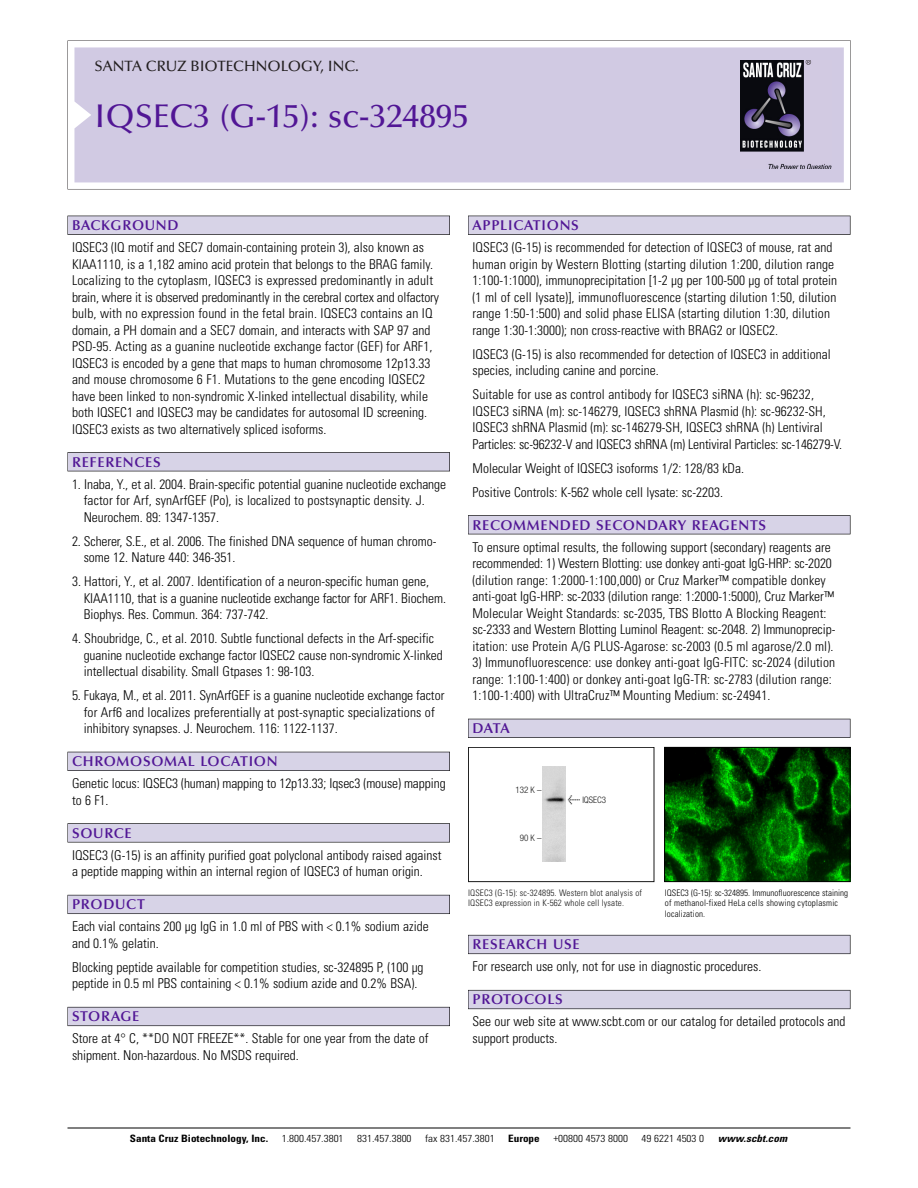
<style>
.page{position:relative;width:918px;height:1188px;background:#fff}
.page>*{position:absolute;margin:0;border:0;box-sizing:border-box;transform-origin:0 0}
.t1{font:500 33px "Optima";color:#511695}
.t2{font:500 15px "Optima";color:#231f20}
.t3{font:600 14.25px "Optima";letter-spacing:.05em;color:#511695}
.t4{font:300 condensed 13.5px/16.5px "Univers";color:#000}
.t5{font:300 condensed 10.2px "Univers";color:#000;scale:1.1 1}
.t6{font:700 condensed 10.2px "Univers";color:#000;scale:1.1 1}
.t7{font:italic 700 condensed 10.2px "Univers";letter-spacing:.005em;color:#000;scale:1.1 1}
.t8{font:300 condensed 9px/10.5px "Univers";letter-spacing:.015em;color:#000}
.t9{font:9px/10.5px "Univers Condensed Light+THKXHN";letter-spacing:.015em;color:#191919}
.t10{font:9px "Helvetica Neue Light Cond+QUKDMT";color:#191919}
.s1{font-family:"Meta Plus Book Roman+QGVZWV";font-size:10.5px}
</style>
<div class="page">
<svg style="left:68px;top:40px;width:783px;height:149px"></svg>
<div style="left:74px;top:47px;width:770px;height:135px;background:#d1cae3"></div>
<img style="left:741px;top:60px;width:90px;height:108px">
<div style="left:68px;top:216px;width:382px;height:19px;background:#525155"></div>
<div style="left:68px;top:216px;width:381px;height:18px;background:#d7d3e7"></div>
<div style="left:68px;top:452px;width:382px;height:19px;background:#525155"></div>
<div style="left:68px;top:453px;width:381px;height:18px;background:#d7d3e7"></div>
<div style="left:68px;top:752px;width:382px;height:19px;background:#525158"></div>
<div style="left:68px;top:752px;width:381px;height:18px;background:#d7d3e7"></div>
<div style="left:68px;top:823px;width:382px;height:19px;background:#575759"></div>
<div style="left:68px;top:824px;width:381px;height:18px;background:#d7d3e7"></div>
<div style="left:68px;top:895px;width:382px;height:19px;background:#5b5a62"></div>
<div style="left:68px;top:895px;width:381px;height:18px;background:#d7d3e7"></div>
<div style="left:68px;top:1007px;width:382px;height:19px;background:#66646e"></div>
<div style="left:68px;top:1007px;width:381px;height:18px;background:#d7d3e7"></div>
<div style="left:468px;top:216px;width:382px;height:19px;background:#525155"></div>
<div style="left:468px;top:216px;width:382px;height:18px;background:#d7d3e7"></div>
<div style="left:468px;top:515px;width:382px;height:19px;background:#525155"></div>
<div style="left:468px;top:516px;width:382px;height:18px;background:#d7d3e7"></div>
<div style="left:468px;top:719px;width:382px;height:19px;background:#525158"></div>
<div style="left:468px;top:719px;width:382px;height:18px;background:#d7d3e7"></div>
<div style="left:468px;top:935px;width:382px;height:19px;background:#66646e"></div>
<div style="left:468px;top:935px;width:382px;height:18px;background:#d7d3e7"></div>
<div style="left:468px;top:990px;width:382px;height:19px;background:#66646d"></div>
<div style="left:468px;top:991px;width:382px;height:18px;background:#d7d3e7"></div>
<hr style="left:68px;top:1128px;width:782px;height:1px;background:#000">
<div style="left:468px;top:747px;width:186px;height:135px;border:1px solid #191919"></div>
<img style="left:543px;top:767px;width:23px;height:95px">
<img style="left:666px;top:749px;width:182px;height:131px">
<div style="left:664px;top:747px;width:186px;height:135px;border:1px solid #000"></div>
<p class="t2" style="left:94px;top:61px;width:266px">SANTA CRUZ BIOTECHNOLOGY, INC.</p>
<h1 class="t1" style="left:94px;top:103px;width:376px">IQSEC3 (G-15): sc-324895</h1>
<p class="t3" style="left:72px;top:219px;width:108px">BACKGROUND</p>
<p class="t4" style="left:72px;top:240px;width:369px">IQSEC3 (IQ motif and SEC7 domain-containing protein 3), also known as KIAA1110, is a 1,182 amino acid protein that belongs to the BRAG family.<br>Localizing to the cytoplasm, IQSEC3 is expressed predominantly in adult brain, where it is observed predominantly in the cerebral cortex and olfactory bulb, with no expression found in the fetal brain. IQSEC3 contains an IQ domain, a PH domain and a SEC7 domain, and interacts with SAP 97 and PSD-95. Acting as a guanine nucleotide exchange factor (GEF) for ARF1, IQSEC3 is encoded by a gene that maps to human chromosome 12p13.33 and mouse chromosome 6 F1. Mutations to the gene encoding IQSEC2 have been linked to non-syndromic X-linked intellectual disability, while both IQSEC1 and IQSEC3 may be candidates for autosomal ID screening.<br>IQSEC3 exists as two alternatively spliced isoforms.</p>
<p class="t3" style="left:72px;top:456px;width:90px">REFERENCES</p>
<p class="t4" style="left:84px;top:477px;width:364px;text-indent:-12px">1. Inaba, Y., et al. 2004. Brain-specific potential guanine nucleotide exchange factor for Arf, synArfGEF (Po), is localized to postsynaptic density. J.<br>Neurochem. 89: 1347-1357.</p>
<p class="t4" style="left:84px;top:534px;width:355px;text-indent:-12px">2. Scherer, S.E., et al. 2006. The finished DNA sequence of human chromo&shy;some 12. Nature 440: 346-351.</p>
<p class="t4" style="left:84px;top:574px;width:364px;text-indent:-12px">3. Hattori, Y., et al. 2007. Identification of a neuron-specific human gene,<br>KIAA1110, that is a guanine nucleotide exchange factor for ARF1. Biochem.<br>Biophys. Res. Commun. 364: 737-742.</p>
<p class="t4" style="left:84px;top:631px;width:361px;text-indent:-12px">4. Shoubridge, C., et al. 2010. Subtle functional defects in the Arf-specific guanine nucleotide exchange factor IQSEC2 cause non-syndromic X-linked intellectual disability. Small Gtpases 1: 98-103.</p>
<p class="t4" style="left:84px;top:688px;width:362px;text-indent:-12px">5. Fukaya, M., et al. 2011. SynArfGEF is a guanine nucleotide exchange factor for Arf6 and localizes preferentially at post-synaptic specializations of inhibitory synapses. J. Neurochem. 116: 1122-1137.</p>
<p class="t3" style="left:72px;top:756px;width:207px">CHROMOSOMAL LOCATION</p>
<p class="t4" style="left:72px;top:776px;width:375px">Genetic locus: IQSEC3 (human) mapping to 12p13.33; Iqsec3 (mouse) mapping to 6 F1.</p>
<p class="t3" style="left:72px;top:827px;width:61px">SOURCE</p>
<p class="t4" style="left:72px;top:848px;width:371px">IQSEC3 (G-15) is an affinity purified goat polyclonal antibody raised against a peptide mapping within an internal region of IQSEC3 of human origin.</p>
<p class="t3" style="left:72px;top:899px;width:74px">PRODUCT</p>
<p class="t4" style="left:72px;top:919px;width:358px">Each vial contains 200 µg IgG in 1.0 ml of PBS with &lt; 0.1% sodium azide and 0.1% gelatin.</p>
<p class="t4" style="left:72px;top:960px;width:353px">Blocking peptide available for competition studies, sc-324895 P, (100 µg peptide in 0.5 ml PBS containing &lt; 0.1% sodium azide and 0.2% BSA).</p>
<p class="t3" style="left:72px;top:1011px;width:69px">STORAGE</p>
<p class="t4" style="left:72px;top:1031px;width:358px">Store at 4° C, **DO NOT FREEZE**. Stable for one year from the date of shipment. Non-hazardous. No MSDS required.</p>
<p class="t3" style="left:473px;top:219px;width:108px">APPLICATIONS</p>
<p class="t4" style="left:473px;top:240px;width:366px">IQSEC3 (G-15) is recommended for detection of IQSEC3 of mouse, rat and human origin by Western Blotting (starting dilution 1:200, dilution range 1:100-1:1000), immunoprecipitation [1-2 µg per 100-500 µg of total protein (1 ml of cell lysate)], immunofluorescence (starting dilution 1:50, dilution range 1:50-1:500) and solid phase ELISA (starting dilution 1:30, dilution range 1:30-1:3000); non cross-reactive with BRAG2 or IQSEC2.</p>
<p class="t4" style="left:473px;top:347px;width:360px">IQSEC3 (G-15) is also recommended for detection of IQSEC3 in additional species, including canine and porcine.</p>
<p class="t4" style="left:473px;top:387px;width:371px">Suitable for use as control antibody for IQSEC3 siRNA (h): sc-96232, IQSEC3 siRNA (m): sc-146279, IQSEC3 shRNA Plasmid (h): sc-96232-SH, IQSEC3 shRNA Plasmid (m): sc-146279-SH, IQSEC3 shRNA (h) Lentiviral Particles: sc-96232-V and IQSEC3 shRNA (m) Lentiviral Particles: sc-146279-V.</p>
<p class="t4" style="left:473px;top:457px;width:273px;line-height:24px">Molecular Weight of IQSEC3 isoforms 1/2: 128/83 kDa.<br>Positive Controls: K-562 whole cell lysate: sc-2203.</p>
<p class="t3" style="left:473px;top:519px;width:295px">RECOMMENDED SECONDARY REAGENTS</p>
<p class="t4" style="left:473px;top:540px;width:364px">To ensure optimal results, the following support (secondary) reagents are recommended: 1) Western Blotting: use donkey anti-goat IgG-HRP: sc-2020 (dilution range: 1:2000-1:100,000) or Cruz Marker™ compatible donkey anti-goat IgG-HRP: sc-2033 (dilution range: 1:2000-1:5000), Cruz Marker™ Molecular Weight Standards: sc-2035, TBS Blotto A Blocking Reagent: sc-2333 and Western Blotting Luminol Reagent: sc-2048. 2) Immunoprecip&shy;itation: use Protein A/G PLUS-Agarose: sc-2003 (0.5 ml agarose/2.0 ml).</p>
<p class="t4" style="left:473px;top:655px;width:364px">3) Immunofluorescence: use donkey anti-goat IgG-FITC: sc-2024 (dilution range: 1:100-1:400) or donkey anti-goat IgG-TR: sc-2783 (dilution range:<br>1:100-1:400) with UltraCruz™ Mounting Medium: sc-24941.</p>
<p class="t3" style="left:473px;top:723px;width:39px">DATA</p>
<p class="t10" style="left:515px;top:786px;width:28px">132 K –</p>
<p class="t10" style="left:520px;top:834px;width:23px">90K–</p>
<p class="t10" style="left:568px;top:797px;width:40px"><span class="s1">&lt;</span> IQSEC3</p>
<p class="t9" style="left:468px;top:888px;width:175px">IQSEC3 (G-15): sc-324895. Western blot analysis of<br>IQSEC3 expression in K-562 whole cell lysate.</p>
<p class="t8" style="left:665px;top:888px;width:185px">IQSEC3 (G-15): sc-324895. Immunofluorescence staining of methanol-fixed HeLa cells showing cytoplasmic localization.</p>
<p class="t3" style="left:473px;top:939px;width:109px">RESEARCH USE</p>
<p class="t4" style="left:473px;top:959px;width:290px">For research use only, not for use in diagnostic procedures.</p>
<p class="t3" style="left:473px;top:994px;width:92px">PROTOCOLS</p>
<p class="t4" style="left:473px;top:1015px;width:375px">See our web site at www.scbt.com or our catalog for detailed protocols and support products.</p>
<p class="t6" style="left:130px;top:1135px;width:127px">Santa Cruz Biotechnology, Inc.</p>
<p class="t5" style="left:282px;top:1135px;width:58px">1.800.457.3801</p>
<p class="t5" style="left:357px;top:1135px;width:51px">831.457.3800</p>
<p class="t5" style="left:425px;top:1135px;width:65px">fax 831.457.3801</p>
<p class="t6" style="left:508px;top:1135px;width:30px">Europe</p>
<p class="t5" style="left:553px;top:1135px;width:69px">+00800 4573 8000</p>
<p class="t5" style="left:642px;top:1135px;width:58px">49 6221 4503 0</p>
<p class="t7" style="left:718px;top:1135px;width:64px">www.scbt.com</p>
</div>
